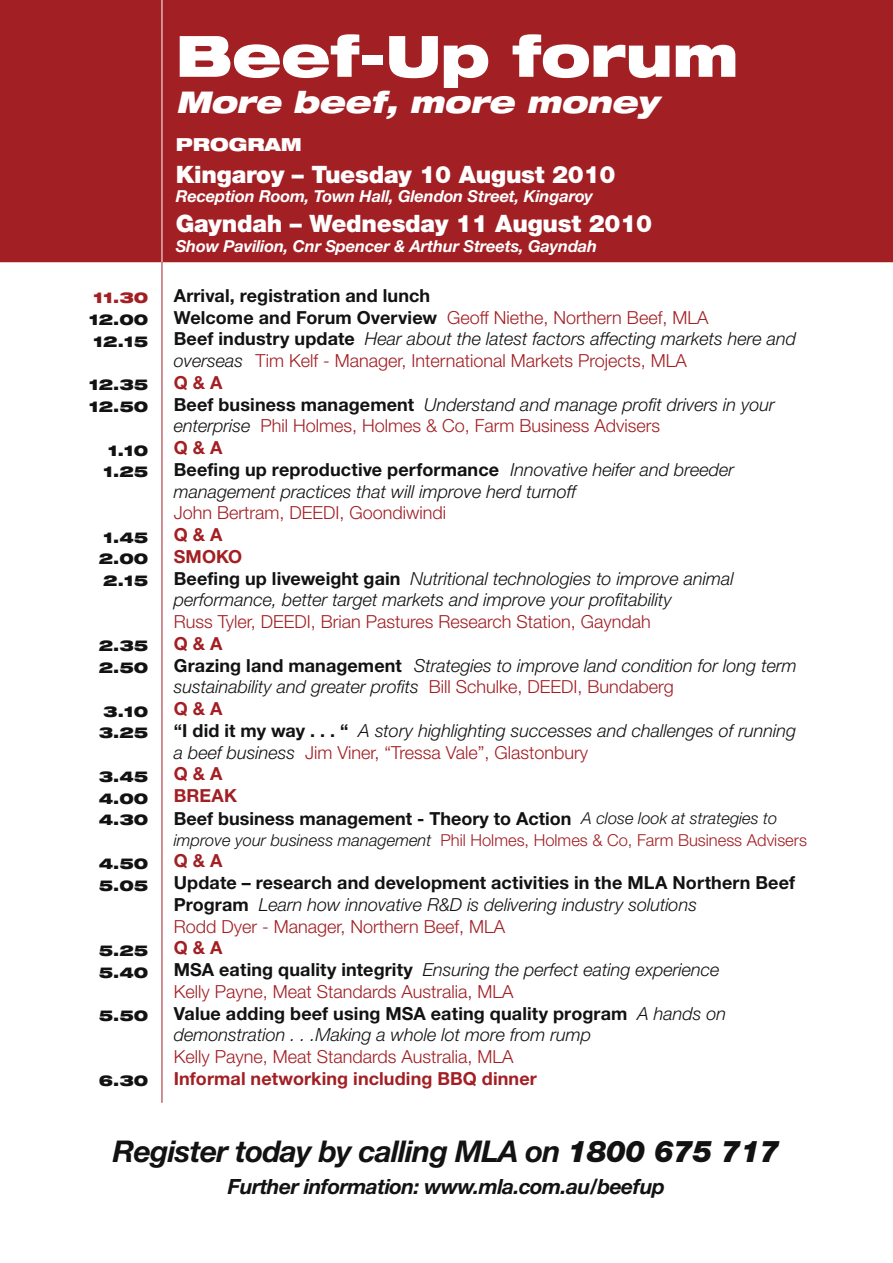
<style>
.page{position:relative;width:893px;height:1263px;background:#fff}
.page>*{position:absolute;margin:0;border:0;box-sizing:border-box;transform-origin:0 0}
.t1{font:900 expanded 57px "Helvetica Neue";letter-spacing:-.01em;color:#fff}
.t2{font:italic 700 30px "Helvetica Neue";letter-spacing:-.025em;color:#121212}
.t3{font:italic 900 expanded 30px "Helvetica Neue";letter-spacing:-.01em;color:#fff}
.t4{font:900 24px "Helvetica Neue";letter-spacing:-.01em;color:#fff}
.t5{font:italic 700 21px "Helvetica Neue";letter-spacing:-.025em;color:#121212}
.t6{font:italic 300 18px/21.8px "Helvetica Neue";color:#121212}
.t7{font:300 18px/21.8px "Helvetica Neue";color:#a21f24}
.t8{font:700 18px/21.8px "Helvetica Neue";letter-spacing:.005em;color:#121212}
.t9{font:700 18px "Helvetica Neue";letter-spacing:.005em;color:#a21f24}
.t10{font:900 expanded 18px "Helvetica Neue";color:#fff}
.t11{font:italic 700 16.5px "Helvetica Neue";letter-spacing:-.01em;color:#fff}
.t12{font:300 16.5px "Helvetica Neue";color:#a21f24}
.t13{font:900 expanded 15px "Helvetica Neue";color:#121212}
.t14{font:900 expanded 15px "Helvetica Neue";color:#a21f24}
.s1{font-weight:700;color:#121212}
.s2{font-weight:700;font-style:normal}
.s3{font-style:normal;color:#a21f24}
.s4{font-weight:300;font-style:italic;font-size:16.5px}
.s5{font-style:italic;color:#121212}
.s6{font-weight:300;font-style:italic}
.s7{font-weight:300;color:#a21f24}
.s8{font-weight:900}
</style>
<div class="page">
<div style="left:0;top:0;width:893px;height:262px;background:#a21f24"></div>
<hr style="left:162px;top:176px;width:1px;height:927px;background:#a21f24">
<hr style="left:162px;top:0;width:1px;height:262px;background:#fff">
<h1 class="t1" style="left:176px;top:19px;width:564px">Beef-Up forum</h1>
<h2 class="t3" style="left:176px;top:82px;width:484px">More beef, more money</h2>
<p class="t10" style="left:176px;top:133px;width:127px">PROGRAM</p>
<h3 class="t4" style="left:176px;top:160px;width:441px">Kingaroy – Tuesday 10 August 2010</h3>
<p class="t11" style="left:176px;top:186px;width:419px">Reception Room, Town Hall, Glendon Street, Kingaroy</p>
<h3 class="t4" style="left:176px;top:210px;width:478px">Gayndah – Wednesday 11 August 2010</h3>
<p class="t11" style="left:176px;top:236px;width:423px">Show Pavilion, Cnr Spencer &amp; Arthur Streets, Gayndah</p>
<p class="t14" style="left:93px;top:288px;width:57px">11.30</p>
<p class="t8" style="left:174px;top:284px;width:258px">Arrival, registration and lunch</p>
<p class="t13" style="left:89px;top:310px;width:61px">12.00</p>
<p class="t7" style="left:174px;top:306px;width:536px"><span class="s1">Welcome and Forum Overview</span> Geoff Niethe, Northern Beef, MLA</p>
<p class="t13" style="left:93px;top:332px;width:57px">12.15</p>
<p class="t6" style="left:174px;top:328px;width:624px"><span class="s2">Beef industry update</span> Hear about the latest factors affecting markets here and overseas <span class="s3">Tim Kelf - Manager, International Markets Projects, MLA</span></p>
<p class="t13" style="left:89px;top:375px;width:61px">12.35</p>
<p class="t9" style="left:174px;top:371px;width:50px">Q &amp; A</p>
<p class="t13" style="left:89px;top:397px;width:61px">12.50</p>
<p class="t6" style="left:174px;top:393px;width:602px"><span class="s2">Beef business management</span> Understand and manage profit drivers in your enterprise <span class="s3">Phil Holmes, Holmes &amp; Co, Farm Business Advisers</span></p>
<p class="t13" style="left:108px;top:440px;width:42px">1.10</p>
<p class="t9" style="left:174px;top:436px;width:50px">Q &amp; A</p>
<p class="t13" style="left:103px;top:462px;width:47px">1.25</p>
<p class="t6" style="left:174px;top:458px;width:562px"><span class="s2">Beefing up reproductive performance</span> Innovative heifer and breeder management practices that will improve herd turnoff</p>
<p class="t7" style="left:174px;top:502px;width:274px">John Bertram, DEEDI, Goondiwindi</p>
<p class="t13" style="left:103px;top:527px;width:47px">1.45</p>
<p class="t9" style="left:174px;top:523px;width:50px">Q &amp; A</p>
<p class="t13" style="left:99px;top:549px;width:51px">2.00</p>
<p class="t9" style="left:174px;top:545px;width:63px">Smoko</p>
<p class="t13" style="left:103px;top:571px;width:47px">2.15</p>
<p class="t6" style="left:174px;top:567px;width:561px"><span class="s2">Beefing up liveweight gain</span> Nutritional technologies to improve animal performance, better target markets and improve your profitability</p>
<p class="t7" style="left:174px;top:610px;width:479px">Russ Tyler, DEEDI, Brian Pastures Research Station, Gayndah</p>
<p class="t13" style="left:99px;top:636px;width:51px">2.35</p>
<p class="t9" style="left:174px;top:632px;width:50px">Q &amp; A</p>
<p class="t13" style="left:99px;top:658px;width:51px">2.50</p>
<p class="t6" style="left:174px;top:654px;width:624px"><span class="s2">Grazing land management</span> Strategies to improve land condition for long term sustainability and greater profits <span class="s3">Bill Schulke, DEEDI, Bundaberg</span></p>
<p class="t13" style="left:103px;top:701px;width:47px">3.10</p>
<p class="t9" style="left:174px;top:697px;width:50px">Q &amp; A</p>
<p class="t13" style="left:99px;top:723px;width:51px">3.25</p>
<p class="t6" style="left:174px;top:719px;width:624px"><span class="s2">“I did it my way . . . “</span> A story highlighting successes and challenges of running a beef business <span class="s3">Jim Viner, “Tressa Vale”, Glastonbury</span></p>
<p class="t13" style="left:99px;top:767px;width:51px">3.45</p>
<p class="t9" style="left:174px;top:763px;width:50px">Q &amp; A</p>
<p class="t13" style="left:99px;top:788px;width:51px">4.00</p>
<p class="t9" style="left:174px;top:784px;width:65px">Break</p>
<p class="t13" style="left:99px;top:810px;width:51px">4.30</p>
<p class="t8" style="left:174px;top:808px;width:605px">Beef business management - Theory to Action <span class="s4">A close look at strategies to</span></p>
<p class="t12" style="left:174px;top:830px;width:635px"><span class="s5">improve your business management</span> Phil Holmes, Holmes &amp; Co, Farm Business Advisers</p>
<p class="t13" style="left:99px;top:854px;width:51px">4.50</p>
<p class="t9" style="left:174px;top:850px;width:50px">Q &amp; A</p>
<p class="t13" style="left:99px;top:875px;width:51px">5.05</p>
<p class="t8" style="left:174px;top:871px;width:623px">Update – research and development activities in the MLA Northern Beef<br>Program <span class="s6">Learn how innovative R&amp;D is delivering industry solutions<br></span><span class="s7">Rodd Dyer - Manager, Northern Beef, MLA</span></p>
<p class="t13" style="left:99px;top:941px;width:51px">5.25</p>
<p class="t9" style="left:174px;top:937px;width:50px">Q &amp; A</p>
<p class="t13" style="left:99px;top:962px;width:51px">5.40</p>
<p class="t7" style="left:174px;top:958px;width:547px"><span class="s1">MSA eating quality integrity</span> <span class="s5">Ensuring the perfect eating experience<br></span>Kelly Payne, Meat Standards Australia, MLA</p>
<p class="t13" style="left:99px;top:1006px;width:51px">5.50</p>
<p class="t6" style="left:174px;top:1002px;width:554px"><span class="s2">Value adding beef using MSA eating quality program</span> A hands on demonstration . . .Making a whole lot more from rump</p>
<p class="t7" style="left:174px;top:1045px;width:341px">Kelly Payne, Meat Standards Australia, MLA</p>
<p class="t13" style="left:99px;top:1071px;width:51px">6.30</p>
<p class="t9" style="left:174px;top:1067px;width:365px">Informal networking including BBQ dinner</p>
<h2 class="t2" style="left:113px;top:1133px;width:668px">Register today by calling MLA on <span class="s8">1800 675 717</span></h2>
<p class="t5" style="left:228px;top:1173px;width:438px">Further information: www.mla.com.au/beefup</p>
</div>
